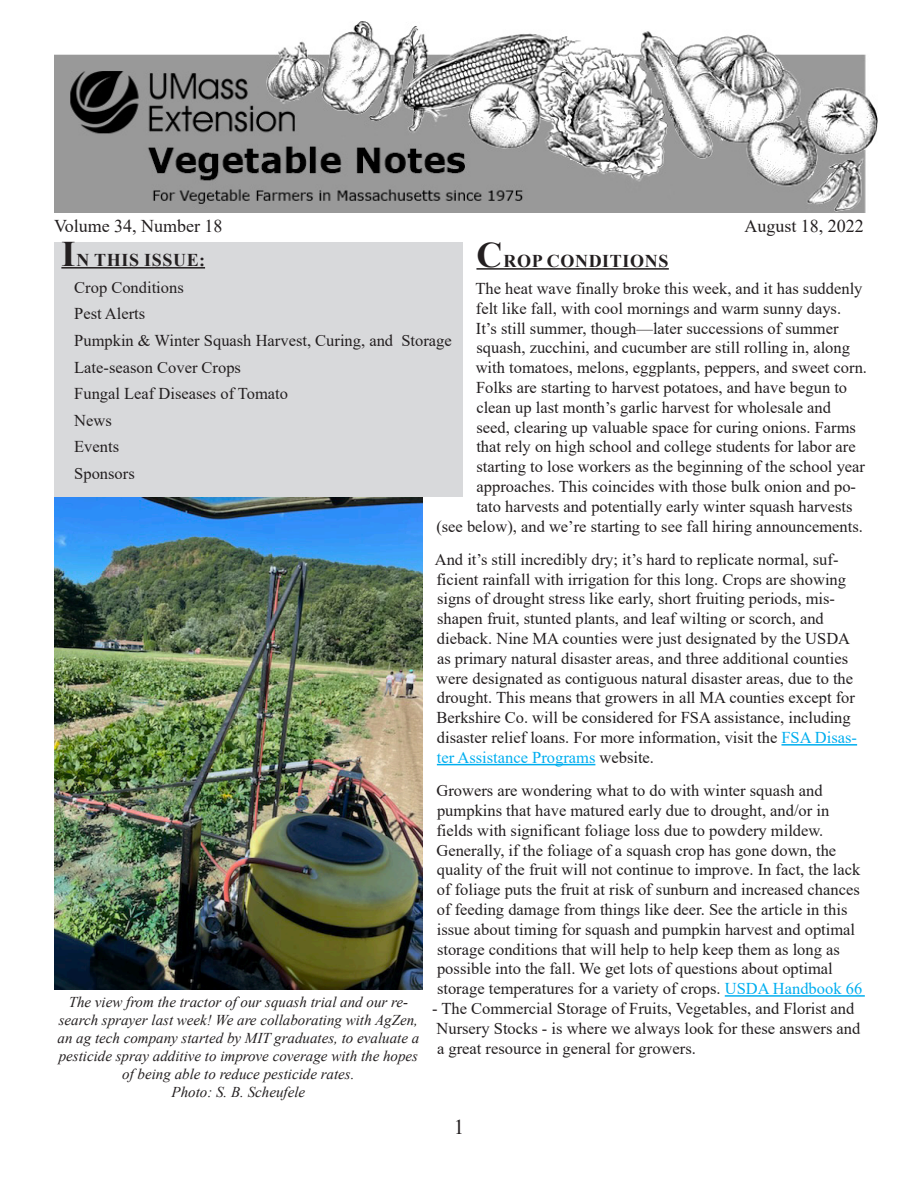
<style>
.page{position:relative;width:918px;height:1188px;background:#fff}
.page>*{position:absolute;margin:0;border:0;box-sizing:border-box;transform-origin:0 0}
.t1{font:21px "Times New Roman";color:#231f20}
.t2{font:18px "Times New Roman";color:#231f20}
.t3{font:700 18px "Times New Roman";letter-spacing:.035em;color:#231f20}
.Main_text{font:16.5px/19.8px "Times New Roman";color:#231f20}
.Bulleted_List{font:16.5px "Times New Roman";color:#231f20}
.t4{font:italic 15px/18px "Times New Roman";color:#231f20;text-align:center}
.s1{font-size:36px}
.s2{color:#00aeef}
</style>
<div class="page">
<hr style="left:476px;top:268px;width:193px;height:2px;background:#231f20">
<hr style="left:781px;top:744px;width:76px;height:2px;background:#00aeef">
<hr style="left:437px;top:764px;width:158px;height:1px;background:#00aeef">
<hr style="left:725px;top:995px;width:140px;height:2px;background:#00aeef">
<div style="left:54px;top:242px;width:408px;height:255px;background:#d8d9db"></div>
<hr style="left:61px;top:267px;width:144px;height:2px;background:#231f20">
<img style="left:54px;top:498px;width:369px;height:491px">
<img style="left:54px;top:21px;width:824px;height:192px">
<p class="t2" style="left:54px;top:213px;width:170px">Volume 34, Number 18</p>
<p class="t2" style="left:744px;top:213px;width:121px">August 18, 2022</p>
<p class="t3" style="left:61px;top:247px;width:145px"><span class="s1">I</span>N THIS ISSUE:</p>
<p class="Bulleted_List" style="left:74px;top:276px;width:111px">Crop Conditions</p>
<p class="Bulleted_List" style="left:74px;top:302px;width:73px">Pest Alerts</p>
<p class="Bulleted_List" style="left:74px;top:329px;width:379px">Pumpkin &amp; Winter Squash Harvest, Curing, and Storage</p>
<p class="Bulleted_List" style="left:74px;top:355px;width:168px">Late-season Cover Crops</p>
<p class="Bulleted_List" style="left:74px;top:382px;width:215px">Fungal Leaf Diseases of Tomato</p>
<p class="Bulleted_List" style="left:74px;top:408px;width:39px">News</p>
<p class="Bulleted_List" style="left:74px;top:435px;width:46px">Events</p>
<p class="Bulleted_List" style="left:74px;top:462px;width:62px">Sponsors</p>
<p class="t3" style="left:476px;top:248px;width:194px"><span class="s1">C</span>ROP CONDITIONS</p>
<p class="Main_text" style="left:475px;top:278px;width:389px">The heat wave finally broke this week, and it has suddenly</p>
<p class="Main_text" style="left:476px;top:298px;width:367px">felt like fall, with cool mornings and warm sunny days.</p>
<p class="Main_text" style="left:476px;top:318px;width:364px">It’s still summer, though—later successions of summer</p>
<p class="Main_text" style="left:477px;top:337px;width:375px">squash, zucchini, and cucumber are still rolling in, along</p>
<p class="Main_text" style="left:476px;top:357px;width:393px">with tomatoes, melons, eggplants, peppers, and sweet corn.</p>
<p class="Main_text" style="left:476px;top:377px;width:373px">Folks are starting to harvest potatoes, and have begun to</p>
<p class="Main_text" style="left:476px;top:397px;width:356px">clean up last month’s garlic harvest for wholesale and</p>
<p class="Main_text" style="left:477px;top:417px;width:381px">seed, clearing up valuable space for curing onions. Farms</p>
<p class="Main_text" style="left:476px;top:436px;width:381px">that rely on high school and college students for labor are</p>
<p class="Main_text" style="left:477px;top:456px;width:390px">starting to lose workers as the beginning of the school year</p>
<p class="Main_text" style="left:477px;top:476px;width:381px">approaches. This coincides with those bulk onion and po-</p>
<p class="Main_text" style="left:476px;top:496px;width:378px">tato harvests and potentially early winter squash harvests</p>
<p class="Main_text" style="left:436px;top:516px;width:428px">(see below), and we’re starting to see fall hiring announcements.</p>
<p class="Main_text" style="left:435px;top:549px;width:424px">And it’s still incredibly dry; it’s hard to replicate normal, suf&shy;ficient rainfall with irrigation for this long. Crops are showing signs of drought stress like early, short fruiting periods, mis&shy;shapen fruit, stunted plants, and leaf wilting or scorch, and dieback. Nine MA counties were just designated by the USDA as primary natural disaster areas, and three additional counties were designated as contiguous natural disaster areas, due to the drought. This means that growers in all MA counties except for Berkshire Co. will be considered for FSA assistance, including disaster relief loans. For more information, visit the <span class="s2">FSA Disas&shy;ter Assistance Programs</span> website.</p>
<p class="Main_text" style="left:436px;top:780px;width:427px">Growers are wondering what to do with winter squash and pumpkins that have matured early due to drought, and/or in fields with significant foliage loss due to powdery mildew.<br>Generally, if the foliage of a squash crop has gone down, the quality of the fruit will not continue to improve. In fact, the lack of foliage puts the fruit at risk of sunburn and increased chances of feeding damage from things like deer. See the article in this issue about timing for squash and pumpkin harvest and optimal storage conditions that will help to help keep them as long as possible into the fall. We get lots of questions about optimal storage temperatures for a variety of crops. <span class="s2">USDA Handbook 66</span></p>
<p class="Main_text" style="left:432px;top:998px;width:430px">- The Commercial Storage of Fruits, Vegetables, and Florist and<br>Nursery Stocks - is where we always look for these answers and a great resource in general for growers.</p>
<p class="t4" style="left:58px;top:992px;width:363px">The view from the tractor of our squash trial and our re&shy;search sprayer last week! We are collaborating with AgZen, an ag tech company started by MIT graduates, to evaluate a pesticide spray additive to improve coverage with the hopes of being able to reduce pesticide rates.<br>Photo: S. B. Scheufele</p>
<p class="t1" style="left:454px;top:1112px;width:12px">1</p>
</div>
